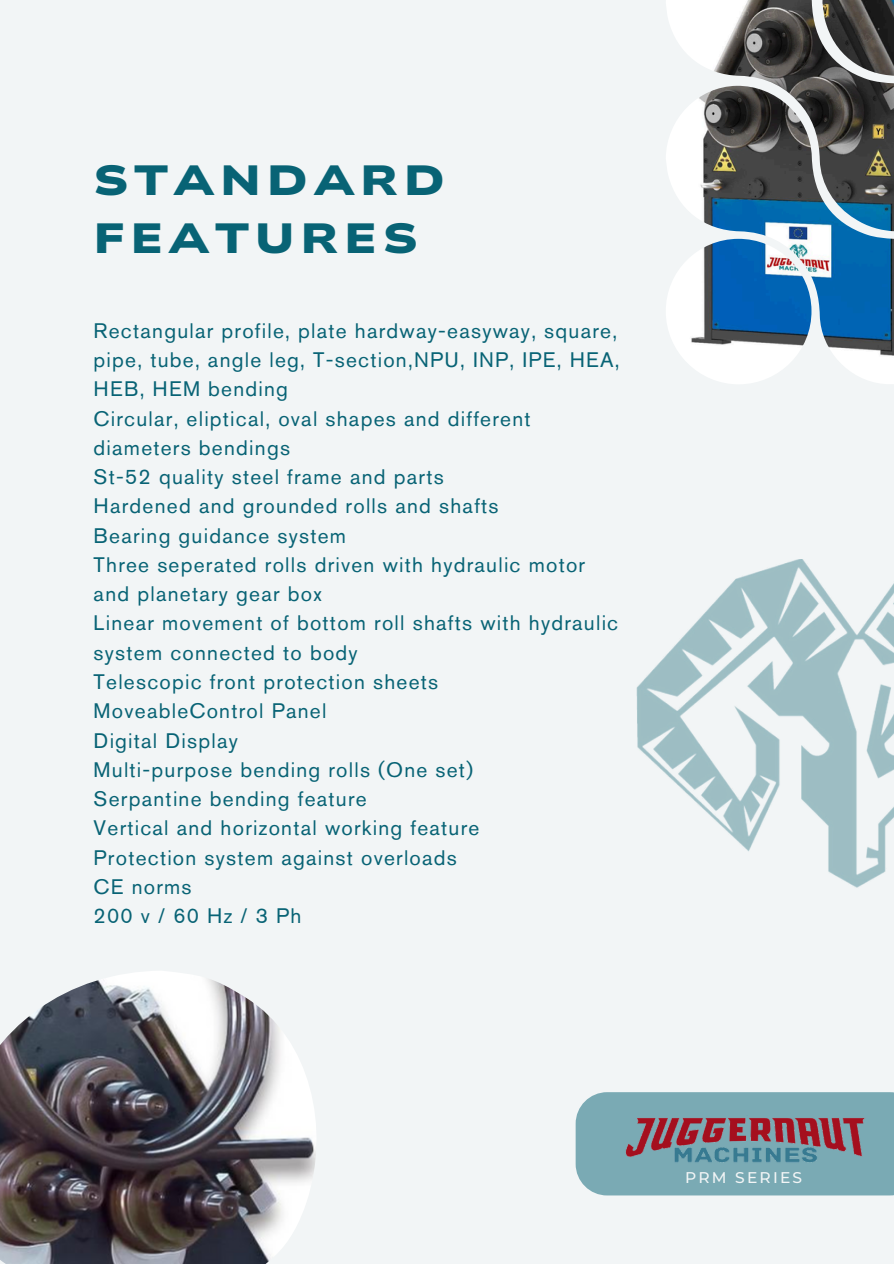
<style>
.page{position:relative;width:894px;height:1264px;background:#fff}
.page>*{position:absolute;margin:0;border:0;box-sizing:border-box;transform-origin:0 0}
.t1{font:900 42px/58.5px "Nunito Sans 10 pt Expanded";letter-spacing:.135em;color:#086375}
.t2{font:21px/29.2px "Akzidenz Grotesk Pro";letter-spacing:.06em;color:#086375}
.t3{font:500 15.45px "Montserrat";letter-spacing:.145em;color:#f2f5f6}
</style>
<div class="page">
<div style="left:0;top:0;width:893px;height:1263px;background:#f2f5f6"></div>
<div style="left:575px;top:1092px;width:318px;height:103px;background:#7aaab4"></div>
<img style="left:666px;top:0;width:227px;height:384px">
<img style="left:636px;top:560px;width:257px;height:328px">
<img style="left:0;top:971px;width:316px;height:292px">
<img style="left:612px;top:1115px;width:263px;height:52px">
<h2 class="t1" style="left:94px;top:152px;width:353px">STANDARD<br>FEATURES</h2>
<h1 class="t2" style="left:94px;top:318px;width:527px">Rectangular profile, plate hardway-easyway, square, pipe, tube, angle leg, T-section,NPU, INP, IPE, HEA,<br>HEB, HEM bending<br>Circular, eliptical, oval shapes and different diameters bendings<br>St-52 quality steel frame and parts<br>Hardened and grounded rolls and shafts<br>Bearing guidance system<br>Three seperated rolls driven with hydraulic motor and planetary gear box<br>Linear movement of bottom roll shafts with hydraulic system connected to body<br>Telescopic front protection sheets<br>MoveableControl Panel<br>Digital Display<br>Multi-purpose bending rolls (One set)<br>Serpantine bending feature<br>Vertical and horizontal working feature<br>Protection system against overloads<br>CE norms<br>200v/60Hz/3Ph</h1>
<p class="t3" style="left:685px;top:1167px;width:119px">PRM SERIES</p>
</div>
